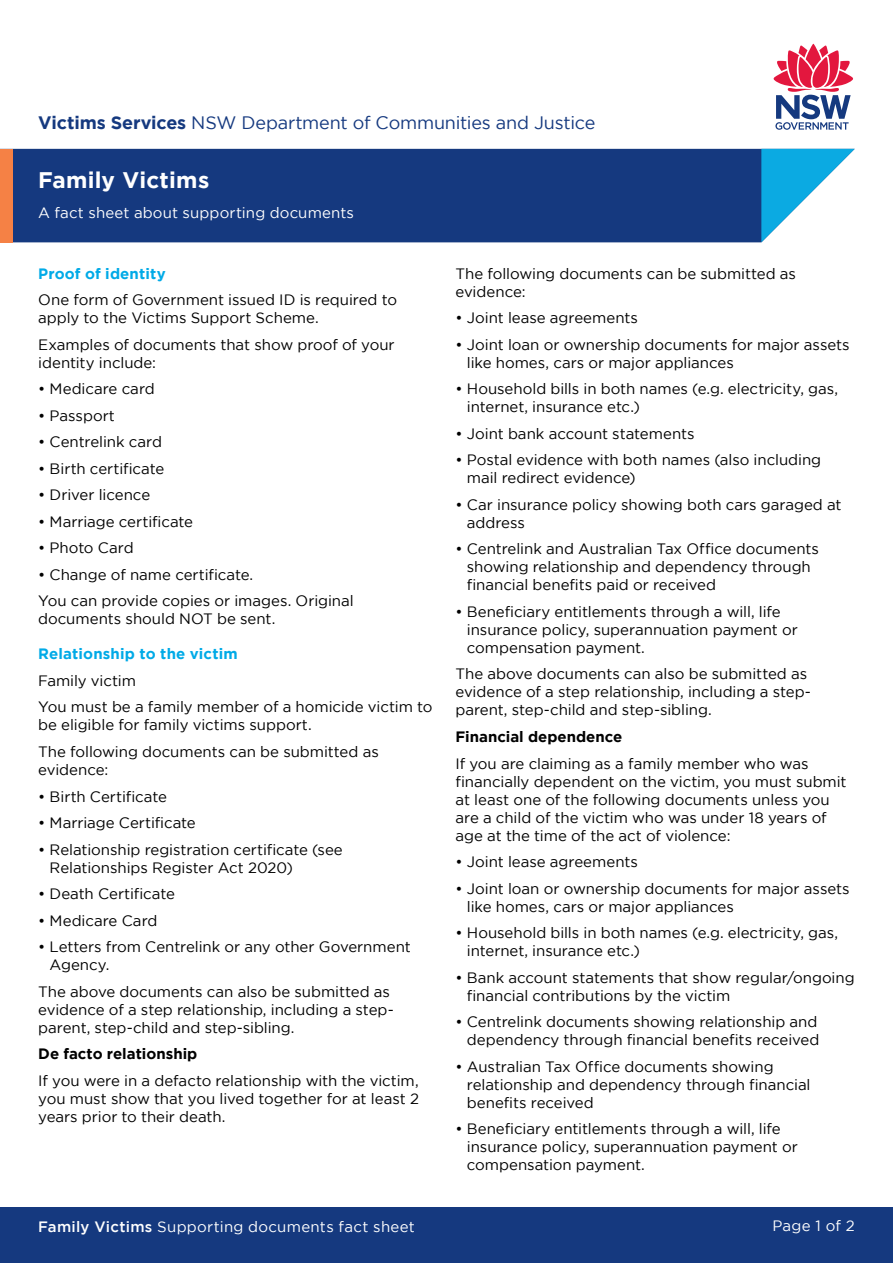
<style>
.page{position:relative;width:893px;height:1263px;background:#fff}
.page>*{position:absolute;margin:0;border:0;box-sizing:border-box;transform-origin:0 0}
.t1{font:700 22.5px "Gotham";letter-spacing:.01em;color:#fff}
.t2{font:18px "Gotham";letter-spacing:-.01em;color:#15397f}
.t3{font:15px/18px "Gotham";color:#000}
.t4{font:15px "Gotham";letter-spacing:.01em;color:#fff}
.t5{font:700 15px "Gotham";letter-spacing:.01em;color:#00aae7}
.t6{font:700 15px "Gotham";color:#000}
.s1{font-weight:700}
.s2{font-weight:500}
</style>
<div class="page">
<div style="left:0;top:1207px;width:893px;height:56px;background:#15397f"></div>
<div style="left:13px;top:149px;width:748px;height:93px;background:#15397f"></div>
<svg style="left:761px;top:149px;width:94px;height:93px"></svg>
<svg style="left:773px;top:43px;width:80px;height:87px"></svg>
<div style="left:0;top:149px;width:13px;height:93px;background:#f58145"></div>
<p class="t2" style="left:38px;top:113px;width:559px"><span class="s1">Victims Services</span> NSW Department of Communities and Justice</p>
<h1 class="t1" style="left:38px;top:167px;width:173px">Family Victims</h1>
<p class="t4" style="left:38px;top:204px;width:317px">A fact sheet about supporting documents</p>
<h3 class="t5" style="left:38px;top:265px;width:129px">Proof of identity</h3>
<p class="t3" style="left:38px;top:291px;width:360px">One form of Government issued ID is required to apply to the Victims Support Scheme.</p>
<p class="t3" style="left:38px;top:335px;width:358px">Examples of documents that show proof of your identity include:</p>
<p class="t3" style="left:38px;top:380px;width:118px">• Medicare card</p>
<p class="t3" style="left:38px;top:406px;width:78px">• Passport</p>
<p class="t3" style="left:38px;top:433px;width:125px">• Centrelink card</p>
<p class="t3" style="left:38px;top:459px;width:127px">• Birth certificate</p>
<p class="t3" style="left:38px;top:486px;width:113px">• Driver licence</p>
<p class="t3" style="left:38px;top:512px;width:156px">• Marriage certificate</p>
<p class="t3" style="left:38px;top:539px;width:97px">• Photo Card</p>
<p class="t3" style="left:38px;top:565px;width:217px">• Change of name certificate.</p>
<p class="t3" style="left:38px;top:592px;width:317px">You can provide copies or images. Original documents should NOT be sent.</p>
<h3 class="t5" style="left:38px;top:645px;width:201px">Relationship to the victim</h3>
<h4 class="t3" style="left:38px;top:671px;width:99px">Family victim</h4>
<p class="t3" style="left:38px;top:698px;width:396px">You must be a family member of a homicide victim to be eligible for family victims support.</p>
<p class="t3" style="left:38px;top:742px;width:342px">The following documents can be submitted as evidence:</p>
<p class="t3" style="left:38px;top:787px;width:130px">• Birth Certificate</p>
<p class="t3" style="left:38px;top:813px;width:159px">• Marriage Certificate</p>
<p class="t3" style="left:50px;top:840px;width:295px;text-indent:-11px">• Relationship registration certificate (see<br>Relationships Register Act 2020)</p>
<p class="t3" style="left:38px;top:884px;width:138px">• Death Certificate</p>
<p class="t3" style="left:38px;top:911px;width:121px">• Medicare Card</p>
<p class="t3" style="left:50px;top:937px;width:363px;text-indent:-11px">• Letters from Centrelink or any other Government<br>Agency.</p>
<p class="t3" style="left:38px;top:982px;width:357px">The above documents can also be submitted as evidence of a step relationship, including a step&shy;parent, step-child and step-sibling.</p>
<h5 class="t6" style="left:38px;top:1045px;width:161px">De facto relationship</h5>
<p class="t3" style="left:38px;top:1071px;width:382px;text-align:justify">If you were in a defacto relationship with the victim, you must show that you lived together for at least 2 years prior to their death.</p>
<p class="t3" style="left:455px;top:264px;width:342px">The following documents can be submitted as evidence:</p>
<p class="t3" style="left:455px;top:309px;width:184px">• Joint lease agreements</p>
<p class="t3" style="left:467px;top:335px;width:384px;text-indent:-11px">• Joint loan or ownership documents for major assets like homes, cars or major appliances</p>
<p class="t3" style="left:467px;top:380px;width:373px;text-indent:-11px">• Household bills in both names (e.g. electricity, gas, internet, insurance etc.)</p>
<p class="t3" style="left:455px;top:424px;width:241px">• Joint bank account statements</p>
<p class="t3" style="left:467px;top:451px;width:356px;text-indent:-11px">• Postal evidence with both names (also including mail redirect evidence)</p>
<p class="t3" style="left:467px;top:495px;width:376px;text-indent:-11px">• Car insurance policy showing both cars garaged at address</p>
<p class="t3" style="left:467px;top:540px;width:354px;text-indent:-11px">• Centrelink and Australian Tax Office documents showing relationship and dependency through financial benefits paid or received</p>
<p class="t3" style="left:467px;top:602px;width:333px;text-indent:-11px">• Beneficiary entitlements through a will, life insurance policy, superannuation payment or compensation payment.</p>
<p class="t3" style="left:455px;top:665px;width:357px">The above documents can also be submitted as evidence of a step relationship, including a step&shy;parent, step-child and step-sibling.</p>
<h5 class="t6" style="left:455px;top:728px;width:168px">Financial dependence</h5>
<p class="t3" style="left:455px;top:754px;width:393px">If you are claiming as a family member who was financially dependent on the victim, you must submit at least one of the following documents unless you are a child of the victim who was under 18 years of age at the time of the act of violence:</p>
<p class="t3" style="left:455px;top:852px;width:184px">• Joint lease agreements</p>
<p class="t3" style="left:467px;top:879px;width:384px;text-indent:-11px">• Joint loan or ownership documents for major assets like homes, cars or major appliances</p>
<p class="t3" style="left:467px;top:923px;width:373px;text-indent:-11px">• Household bills in both names (e.g. electricity, gas, internet, insurance etc.)</p>
<p class="t3" style="left:467px;top:968px;width:389px;text-indent:-11px">• Bank account statements that show regular/ongoing financial contributions by the victim</p>
<p class="t3" style="left:455px;top:1012px;width:365px;text-align:right">• Centrelink documents showing relationship and dependency through financial benefits received</p>
<p class="t3" style="left:467px;top:1057px;width:345px;text-indent:-11px">• Australian Tax Office documents showing relationship and dependency through financial benefits received</p>
<p class="t3" style="left:467px;top:1119px;width:333px;text-indent:-11px">• Beneficiary entitlements through a will, life insurance policy, superannuation payment or compensation payment.</p>
<p class="t4" style="left:38px;top:1219px;width:378px"><span class="s2">Family Victims</span> Supporting documents fact sheet</p>
<p class="t4" style="left:772px;top:1218px;width:84px">Page 1 of 2</p>
</div>
